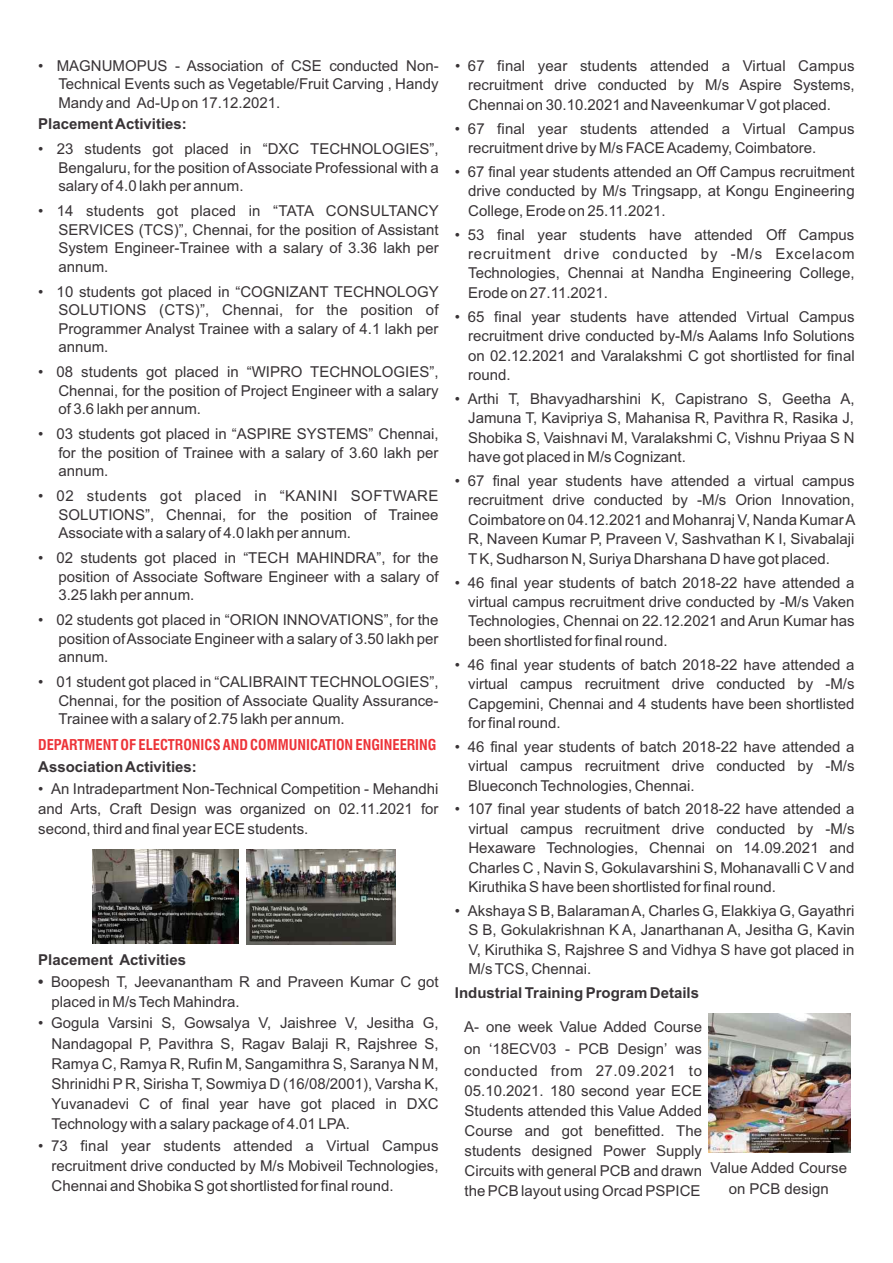
<style>
.page{position:relative;width:893px;height:1263px;background:#fff}
.page>*{position:absolute;margin:0;border:0;box-sizing:border-box;transform-origin:0 0}
.t1{font:15px/19.5px "Arial";color:#383336;text-align:justify}
.t2{font:700 15px "Arial";color:#383336}
.t3{font:700 condensed 14.55px "Swiss 721 BT";color:#ed3338}
.s1{font-weight:700}
</style>
<div class="page">
<img style="left:92px;top:850px;width:147px;height:93px">
<img style="left:247px;top:850px;width:148px;height:94px">
<img style="left:709px;top:1013px;width:141px;height:139px">
<p class="t1" style="left:58px;top:58px;width:382px;line-height:18.5px;text-indent:-20px">• MAGNUMOPUS - Association of CSE conducted Non-Technical Events such as Vegetable/Fruit Carving , Handy Mandy and Ad-Up on 17.12.2021.</p>
<p class="t2" style="left:38px;top:118px;width:150px">Placement Activities:</p>
<p class="t1" style="left:58px;top:141px;width:382px;line-height:18.5px;text-indent:-20px">• 23 students got placed in “DXC TECHNOLOGIES”, Bengaluru, for the position of Associate Professional with a salary of 4.0 lakh per annum.</p>
<p class="t1" style="left:58px;top:203px;width:382px;line-height:18.5px;text-indent:-20px">• 14 students got placed in “TATA CONSULTANCY SERVICES (TCS)”, Chennai, for the position of Assistant System Engineer-Trainee with a salary of 3.36 lakh per annum.</p>
<p class="t1" style="left:58px;top:284px;width:382px;line-height:18.5px;text-indent:-20px">• 10 students got placed in “COGNIZANT TECHNOLOGY SOLUTIONS (CTS)”, Chennai, for the position of Programmer Analyst Trainee with a salary of 4.1 lakh per annum.</p>
<p class="t1" style="left:58px;top:364px;width:382px;line-height:18.5px;text-indent:-20px">• 08 students got placed in “WIPRO TECHNOLOGIES”, Chennai, for the position of Project Engineer with a salary of 3.6 lakh per annum.</p>
<p class="t1" style="left:58px;top:426px;width:382px;line-height:18.5px;text-indent:-20px">• 03 students got placed in “ASPIRE SYSTEMS” Chennai, for the position of Trainee with a salary of 3.60 lakh per annum.</p>
<p class="t1" style="left:58px;top:488px;width:382px;line-height:18.5px;text-indent:-20px">• 02 students got placed in “KANINI SOFTWARE SOLUTIONS”, Chennai, for the position of Trainee Associate with a salary of 4.0 lakh per annum.</p>
<p class="t1" style="left:58px;top:550px;width:382px;line-height:18.5px;text-indent:-20px">• 02 students got placed in “TECH MAHINDRA”, for the position of Associate Software Engineer with a salary of 3.25 lakh per annum.</p>
<p class="t1" style="left:58px;top:612px;width:382px;line-height:18.5px;text-indent:-20px">• 02 students got placed in “ORION INNOVATIONS”, for the position of Associate Engineer with a salary of 3.50 lakh per annum.</p>
<p class="t1" style="left:58px;top:674px;width:382px;line-height:18.5px;text-indent:-20px">• 01 student got placed in “CALIBRAINT TECHNOLOGIES”, Chennai, for the position of Associate Quality Assurance-Trainee with a salary of 2.75 lakh per annum.</p>
<p class="t2" style="left:38px;top:761px;width:160px">Association Activities:</p>
<p class="t1" style="left:38px;top:780px;width:402px;line-height:20.1px">• An Intradepartment Non-Technical Competition - Mehandhi and Arts, Craft Design was organized on 02.11.2021 for second, third and final year ECE students.</p>
<p class="t3" style="left:38px;top:739px;width:400px">DEPARTMENT OF ELECTRONICS AND COMMUNICATION ENGINEERING</p>
<p class="t2" style="left:38px;top:954px;width:149px">Placement Activities</p>
<p class="t1" style="left:52px;top:972px;width:388px;line-height:20.1px;text-indent:-13px"><span class="s1">•</span> Boopesh T, Jeevanantham R and Praveen Kumar C got placed in M/s Tech Mahindra.</p>
<p class="t1" style="left:52px;top:1014px;width:388px;line-height:20.1px;text-indent:-13px">• Gogula Varsini S, Gowsalya V, Jaishree V, Jesitha G, Nandagopal P, Pavithra S, Ragav Balaji R, Rajshree S, Ramya C, Ramya R, Rufin M, Sangamithra S, Saranya N M, Shrinidhi P R, Sirisha T, Sowmiya D (16/08/2001), Varsha K, Yuvanadevi C of final year have got placed in DXC Technology with a salary package of 4.01 LPA.</p>
<p class="t1" style="left:52px;top:1137px;width:388px;line-height:20.1px;text-indent:-13px">• 73 final year students attended a Virtual Campus recruitment drive conducted by M/s Mobiveil Technologies, Chennai and Shobika S got shortlisted for final round.</p>
<p class="t1" style="left:468px;top:57px;width:388px;text-indent:-13px">• 67 final year students attended a Virtual Campus recruitment drive conducted by M/s Aspire Systems, Chennai on 30.10.2021 and Naveenkumar V got placed.</p>
<p class="t1" style="left:468px;top:120px;width:388px;text-indent:-13px">• 67 final year students attended a Virtual Campus recruitment drive by M/s FACE Academy, Coimbatore.</p>
<p class="t1" style="left:468px;top:163px;width:388px;text-indent:-13px">• 67 final year students attended an Off Campus recruitment drive conducted by M/s Tringsapp, at Kongu Engineering College, Erode on 25.11.2021.</p>
<p class="t1" style="left:468px;top:226px;width:388px;text-indent:-13px">• 53 final year students have attended Off Campus recruitment drive conducted by -M/s Excelacom Technologies, Chennai at Nandha Engineering College, Erode on 27.11.2021.</p>
<p class="t1" style="left:468px;top:308px;width:388px;text-indent:-13px">• 65 final year students have attended Virtual Campus recruitment drive conducted by-M/s Aalams Info Solutions on 02.12.2021 and Varalakshmi C got shortlisted for final round.</p>
<p class="t1" style="left:468px;top:390px;width:388px;text-indent:-13px">• Arthi T, Bhavyadharshini K, Capistrano S, Geetha A, Jamuna T, Kavipriya S, Mahanisa R, Pavithra R, Rasika J, Shobika S, Vaishnavi M, Varalakshmi C, Vishnu Priyaa S N have got placed in M/s Cognizant.</p>
<p class="t1" style="left:468px;top:472px;width:389px;text-indent:-13px">• 67 final year students have attended a virtual campus recruitment drive conducted by -M/s Orion Innovation, Coimbatore on 04.12.2021 and Mohanraj V, Nanda Kumar A R, Naveen Kumar P, Praveen V, Sashvathan K I, Sivabalaji TK, Sudharson N, Suriya Dharshana D have got placed.</p>
<p class="t1" style="left:468px;top:574px;width:388px;text-indent:-13px">• 46 final year students of batch 2018-22 have attended a virtual campus recruitment drive conducted by -M/s Vaken Technologies, Chennai on 22.12.2021 and Arun Kumar has been shortlisted for final round.</p>
<p class="t1" style="left:468px;top:656px;width:388px;text-indent:-13px">• 46 final year students of batch 2018-22 have attended a virtual campus recruitment drive conducted by -M/s Capgemini, Chennai and 4 students have been shortlisted for final round.</p>
<p class="t1" style="left:468px;top:738px;width:388px;text-indent:-13px">• 46 final year students of batch 2018-22 have attended a virtual campus recruitment drive conducted by -M/s Blueconch Technologies, Chennai.</p>
<p class="t1" style="left:468px;top:801px;width:388px;text-indent:-13px">• 107 final year students of batch 2018-22 have attended a virtual campus recruitment drive conducted by -M/s Hexaware Technologies, Chennai on 14.09.2021 and Charles C , Navin S, Gokulavarshini S, Mohanavalli C V and Kiruthika S have been shortlisted for final round.</p>
<p class="t1" style="left:468px;top:902px;width:388px;text-indent:-13px">• Akshaya S B, Balaraman A, Charles G, Elakkiya G, Gayathri S B, Gokulakrishnan K A, Janarthanan A, Jesitha G, Kavin V, Kiruthika S, Rajshree S and Vidhya S have got placed in M/s TCS, Chennai.</p>
<p class="t2" style="left:455px;top:987px;width:246px">Industrial Training Program Details</p>
<p class="t1" style="left:464px;top:1017px;width:239px;line-height:21.8px">A- one week Value Added Course on ‘18ECV03 - PCB Design’ was conducted from 27.09.2021 to</p>
<p class="t1" style="left:465px;top:1082px;width:239px;line-height:20.1px">05.10.2021. 180 second year ECE Students attended this Value Added Course and got benefitted. The students designed Power Supply Circuits with general PCB and drawn the PCB layout using Orcad PSPICE</p>
<p class="t1" style="left:710px;top:1159px;width:138px;line-height:20.1px;text-align:center">Value Added Course on PCB design</p>
</div>
